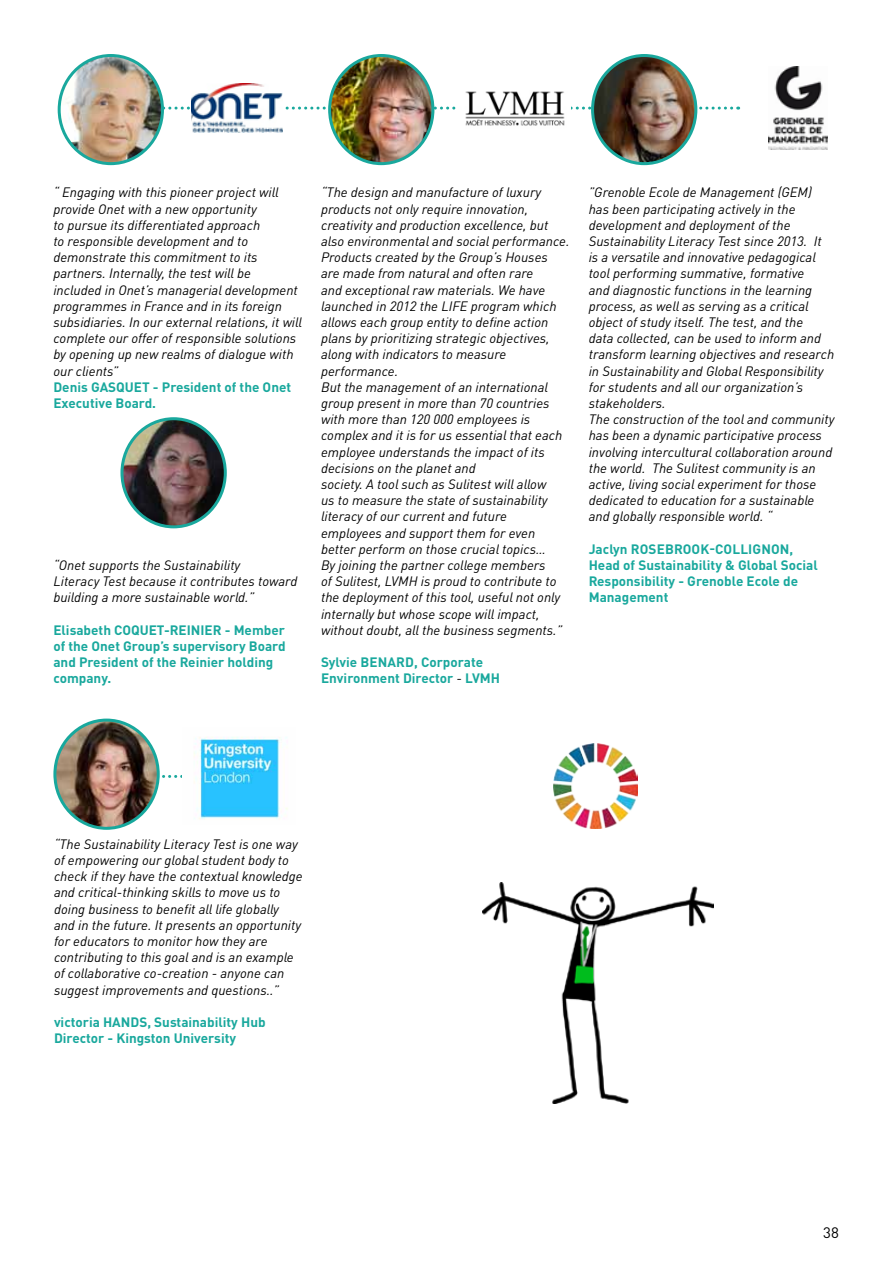
<style>
.page{position:relative;width:893px;height:1263px;background:#fff}
.page>*{position:absolute;margin:0;border:0;box-sizing:border-box;transform-origin:0 0}
.t1{font:15px "DINOT";color:#000}
.t2{font:italic 13.5px/16.2px "DINOT";color:#000}
.t3{font:700 13.5px/16.2px "DINOT";color:#19a89d}
.s1{font-weight:400;font-style:italic;color:#000}
</style>
<div class="page">
<svg style="left:164px;top:107px;width:568px;height:3px"></svg>
<img style="left:191px;top:84px;width:92px;height:49px">
<img style="left:456px;top:91px;width:115px;height:35px">
<img style="left:768px;top:66px;width:59px;height:83px">
<img style="left:593px;top:56px;width:103px;height:108px">
<div style="left:591px;top:54px;width:106px;height:111px;border:3px solid #19a89d;border-radius:50%"></div>
<img style="left:330px;top:56px;width:103px;height:108px">
<div style="left:328px;top:54px;width:106px;height:111px;border:3px solid #19a89d;border-radius:50%"></div>
<img style="left:122px;top:419px;width:103px;height:108px">
<div style="left:120px;top:417px;width:107px;height:111px;border:3px solid #19a89d;border-radius:50%"></div>
<img style="left:59px;top:56px;width:103px;height:108px">
<div style="left:58px;top:54px;width:106px;height:111px;border:3px solid #19a89d;border-radius:50%"></div>
<img style="left:482px;top:883px;width:232px;height:220px">
<img style="left:553px;top:744px;width:84px;height:84px">
<svg style="left:162px;top:775px;width:20px;height:3px"></svg>
<img style="left:57px;top:722px;width:101px;height:105px">
<div style="left:53px;top:718px;width:107px;height:112px;border:3px solid #17a89d;border-radius:50%"></div>
<img style="left:194px;top:737px;width:94px;height:83px">
<p class="t2" style="left:53px;top:184px;width:250px">“ Engaging with this pioneer project will provide Onet with a new opportunity<br>to pursue its differentiated approach<br>to responsible development and to demonstrate this commitment to its partners. Internally, the test will be included in Onet’s managerial development programmes in France and in its foreign subsidiaries. In our external relations, it will complete our offer of responsible solutions by opening up new realms of dialogue with our clients”</p>
<p class="t3" style="left:53px;top:378px;width:239px">Denis GASQUET - President of the Onet<br>Executive Board.</p>
<p class="t2" style="left:53px;top:557px;width:245px">“Onet supports the Sustainability<br>Literacy Test because it contributes toward building a more sustainable world.”</p>
<p class="t3" style="left:53px;top:621px;width:234px">Elisabeth COQUET-REINIER - Member of the Onet Group’s supervisory Board and President of the Reinier holding company.</p>
<p class="t2" style="left:321px;top:184px;width:250px">“The design and manufacture of luxury products not only require innovation, creativity and production excellence, but also environmental and social performance.<br>Products created by the Group’s Houses are made from natural and often rare<br>and exceptional raw materials. We have launched in 2012 the LIFE program which allows each group entity to define action plans by prioritizing strategic objectives, along with indicators to measure performance.<br>But the management of an international group present in more than 70 countries with more than 120 000 employees is complex and it is for us essential that each employee understands the impact of its decisions on the planet and<br>society. A tool such as Sulitest will allow<br>us to measure the state of sustainability literacy of our current and future employees and support them for even better perform on those crucial topics…<br>By joining the partner college members<br>of Sulitest, LVMH is proud to contribute to the deployment of this tool, useful not only internally but whose scope will impact, without doubt, all the business segments.”</p>
<p class="t3" style="left:321px;top:654px;width:58px">Sylvie Benard</p>
<p class="t3" style="left:321px;top:654px;width:180px;text-indent:93px">, Corporate<br>Environment Director <span class="s1">-</span> LVMH</p>
<p class="t2" style="left:589px;top:184px;width:247px">”Grenoble Ecole de Management (GEM) has been participating actively in the development and deployment of the Sustainability Literacy Test since 2013. It is a versatile and innovative pedagogical tool performing summative, formative<br>and diagnostic functions in the learning process, as well as serving as a critical object of study itself. The test, and the<br>data collected, can be used to inform and transform learning objectives and research in Sustainability and Global Responsibility for students and all our organization’s stakeholders.<br>The construction of the tool and community has been a dynamic participative process involving intercultural collaboration around the world. The Sulitest community is an active, living social experiment for those dedicated to education for a sustainable and globally responsible world. “</p>
<p class="t3" style="left:589px;top:540px;width:61px">Jaclyn Rosebrook</p>
<p class="t3" style="left:709px;top:540px;width:24px">-Collignon</p>
<p class="t3" style="left:589px;top:540px;width:231px;text-indent:201px">,<br>Head of Sustainability &amp; Global Social<br>Responsibility - Grenoble Ecole de<br>Management</p>
<p class="t2" style="left:54px;top:836px;width:250px">“The Sustainability Literacy Test is one way of empowering our global student body to check if they have the contextual knowledge and critical-thinking skills to move us to doing business to benefit all life globally and in the future. It presents an opportunity for educators to monitor how they are contributing to this goal and is an example of collaborative co-creation - anyone can suggest improvements and questions..”</p>
<p class="t3" style="left:54px;top:1014px;width:213px">victoria HANDS, Sustainability Hub<br>Director - Kingston University</p>
<p class="t1" style="left:823px;top:1224px;width:17px">38</p>
</div>
